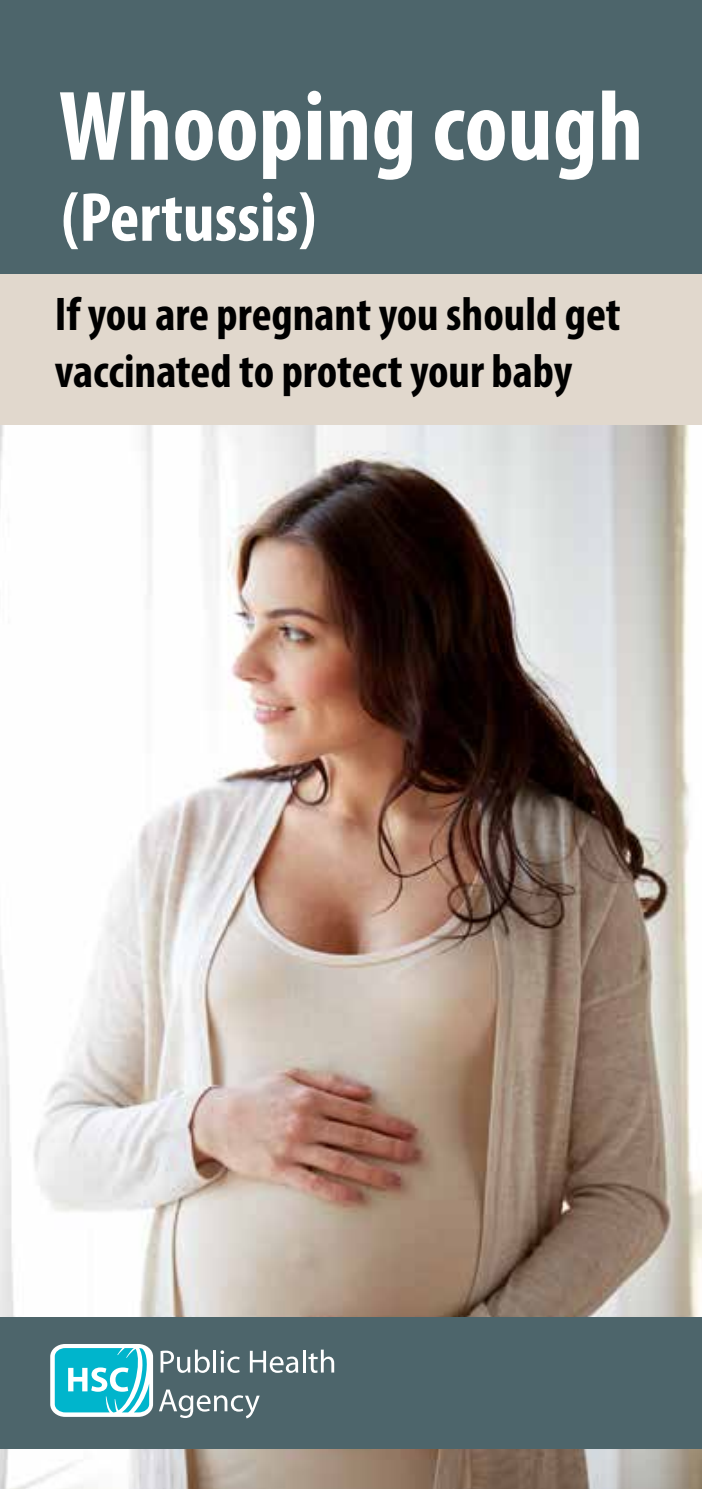
<style>
.page{position:relative;width:702px;height:1489px;background:#fff}
.page>*{position:absolute;margin:0;border:0;box-sizing:border-box;transform-origin:0 0}
.t1{font:700 condensed 100px "Myriad Pro";color:#fff}
.t2{font:700 condensed 70px "Myriad Pro";color:#fff}
.t3{font:700 condensed 47.5px/57px "Myriad Pro";color:#000}
</style>
<div class="page">
<div style="left:0;top:198px;width:702px;height:227px;background:#e1d8cd"></div>
<div style="left:0;top:0;width:702px;height:274px;background:#4d656b"></div>
<img style="left:0;top:425px;width:702px;height:1063px">
<div style="left:0;top:1316px;width:702px;height:131px;background:#4d656b"></div>
<svg style="left:50px;top:1344px;width:103px;height:72px;background:#5bcddb"></svg>
<svg style="left:160px;top:1349px;width:50px;height:23px"></svg>
<hr style="left:213px;top:1349px;width:3px;height:23px;background:#fff">
<svg style="left:220px;top:1350px;width:20px;height:22px"></svg>
<svg style="left:250px;top:1350px;width:48px;height:22px"></svg>
<hr style="left:302px;top:1349px;width:3px;height:23px;background:#fff">
<svg style="left:308px;top:1349px;width:26px;height:23px"></svg>
<svg style="left:159px;top:1389px;width:101px;height:29px"></svg>
<h1 class="t1" style="left:59px;top:64px;width:586px">Whooping cough</h1>
<h2 class="t2" style="left:61px;top:174px;width:256px">(Pertussis)</h2>
<p class="t3" style="left:55px;top:284px;width:567px">If you are pregnant you should get vaccinated to protect your baby</p>
</div>
